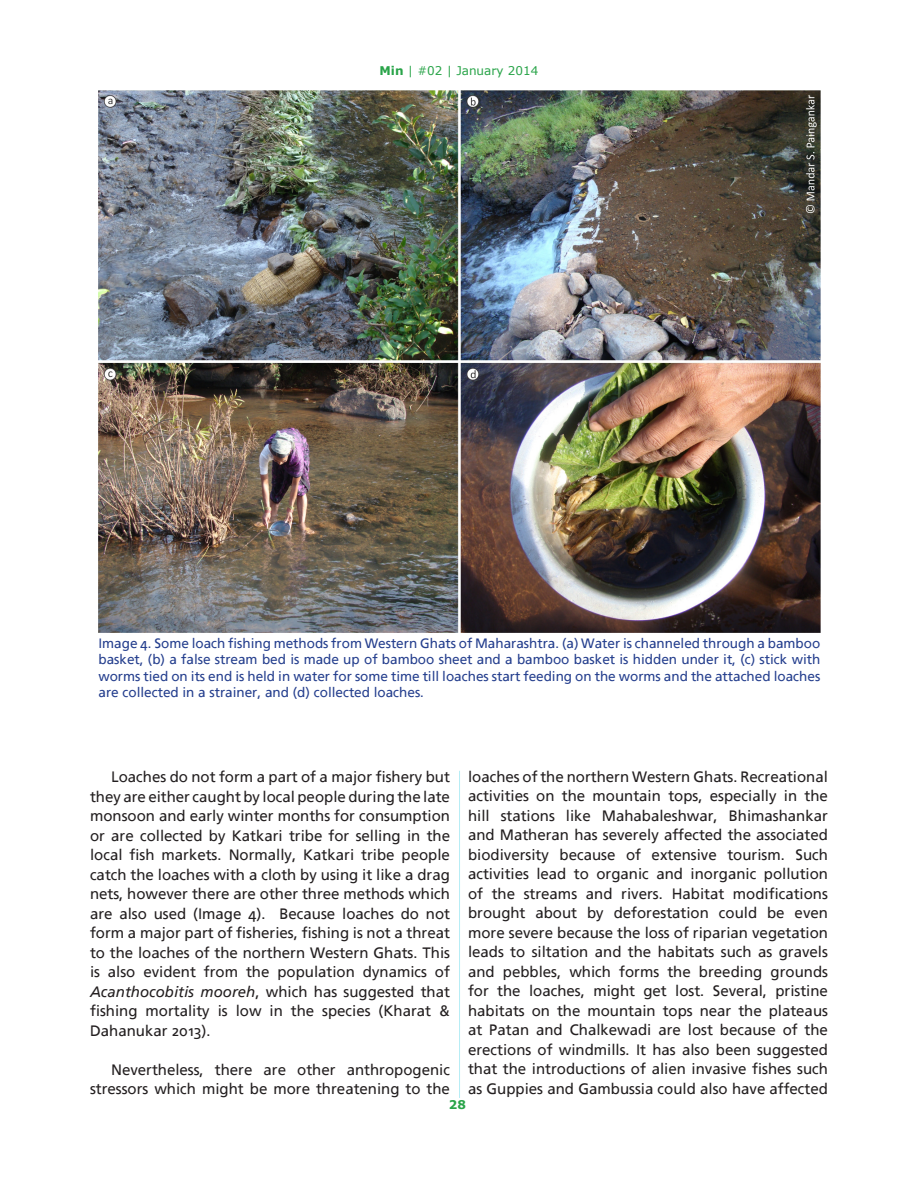
<style>
.page{position:relative;width:918px;height:1188px;background:#fff}
.page>*{position:absolute;margin:0;border:0;box-sizing:border-box;transform-origin:0 0}
.t1{font:15px/19.5px "Frutiger Linotype";color:#231f20;text-align:justify}
.t2{font:13.5px/16.2px "Frutiger Linotype";color:#253f8e;text-align:justify}
.t3{font:12px "Verdana";color:#29a449}
.t4{font:700 12px "Verdana";color:#29a449}
.s1{font-weight:700}
.s2{font-style:italic}
</style>
<div class="page">
<img style="left:99px;top:90px;width:721px;height:542px">
<hr style="left:459px;top:771px;width:1px;height:327px;background:#b5edf5">
<p class="t3" style="left:380px;top:63px;width:160px"><span class="s1">Min</span> | #02 | January 2014</p>
<p class="t2" style="left:99px;top:635px;width:723px">Image 4. Some loach fishing methods from Western Ghats of Maharashtra. (a) Water is channeled through a bamboo basket, (b) a false stream bed is made up of bamboo sheet and a bamboo basket is hidden under it, (c) stick with worms tied on its end is held in water for some time till loaches start feeding on the worms and the attached loaches are collected in a strainer, and (d) collected loaches.</p>
<p class="t1" style="left:90px;top:767px;width:362px;text-indent:21px">Loaches do not form a part of a major fishery but they are either caught by local people during the late monsoon and early winter months for consumption or are collected by Katkari tribe for selling in the local fish markets. Normally, Katkari tribe people catch the loaches with a cloth by using it like a drag nets, however there are other three methods which are also used (Image 4). Because loaches do not form a major part of fisheries, fishing is not a threat to the loaches of the northern Western Ghats. This is also evident from the population dynamics of <span class="s2">Acanthocobitis mooreh</span>, which has suggested that fishing mortality is low in the species (Kharat &amp; Dahanukar 2013).</p>
<p class="t1" style="left:90px;top:1060px;width:362px;text-align:right">Nevertheless, there are other anthropogenic stressors which might be more threatening to the</p>
<p class="t1" style="left:468px;top:767px;width:362px">loaches of the northern Western Ghats. Recreational activities on the mountain tops, especially in the hill stations like Mahabaleshwar, Bhimashankar and Matheran has severely affected the associated biodiversity because of extensive tourism. Such activities lead to organic and inorganic pollution of the streams and rivers. Habitat modifications brought about by deforestation could be even more severe because the loss of riparian vegetation leads to siltation and the habitats such as gravels and pebbles, which forms the breeding grounds for the loaches, might get lost. Several, pristine habitats on the mountain tops near the plateaus at Patan and Chalkewadi are lost because of the erections of windmills. It has also been suggested that the introductions of alien invasive fishes such as Guppies and Gambussia could also have affected</p>
<p class="t4" style="left:449px;top:1097px;width:19px">28</p>
</div>
